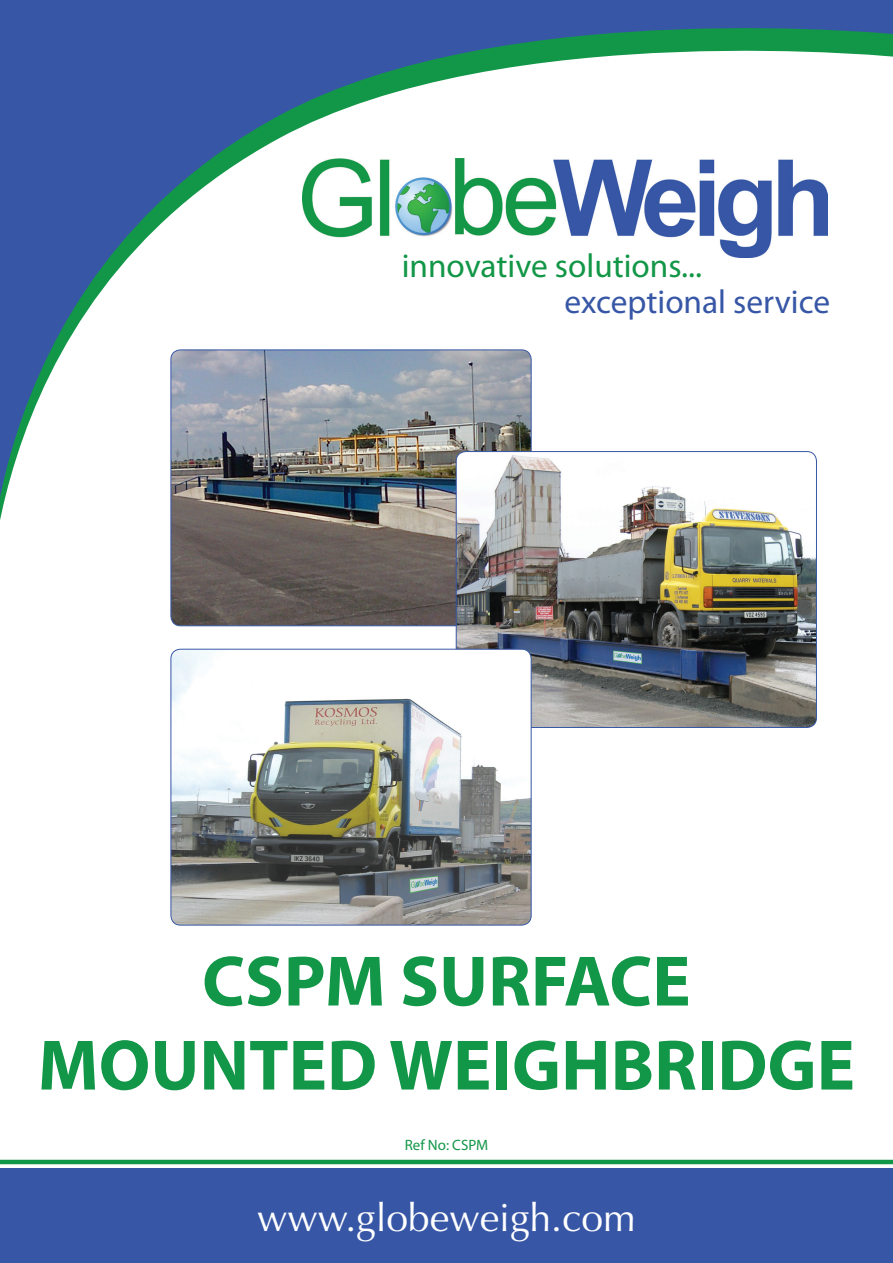
<style>
.page{position:relative;width:893px;height:1263px;background:#fff}
.page>*{position:absolute;margin:0;border:0;box-sizing:border-box;transform-origin:0 0}
.t1{font:700 72px/84px "Myriad Pro";color:#129647;text-align:center}
.t2{font:39px "Optima";color:#fff}
.t3{font:33.3px "Myriad Pro";color:#129647}
.t4{font:33.3px "Myriad Pro";color:#3757a6}
.t5{font:15px "Myriad Pro";color:#129647}
</style>
<div class="page">
<div style="left:0;top:1169px;width:893px;height:94px;background:#3757a6"></div>
<svg style="left:0;top:0;width:893px;height:620px"></svg>
<hr style="left:0;top:1160px;width:893px;height:4px;background:#129647">
<img style="left:171px;top:350px;width:360px;height:276px">
<img style="left:456px;top:452px;width:360px;height:274px">
<div style="left:456px;top:451px;width:361px;height:277px;border:1px solid #3757a6;border-radius:10px"></div>
<img style="left:171px;top:649px;width:360px;height:276px">
<div style="left:171px;top:649px;width:360px;height:276px;border:1px solid #3757a6;border-radius:10px"></div>
<p class="t3" style="left:402px;top:245px;width:302px">innovative solutions...</p>
<p class="t4" style="left:564px;top:281px;width:267px">exceptional service</p>
<p class="t1" style="left:38px;top:937px;width:819px">CSPM SURFACE<br>MOUNTED WEIGHBRIDGE</p>
<p class="t5" style="left:405px;top:1135px;width:85px">Ref No: CSPM</p>
<p class="t2" style="left:257px;top:1195px;width:380px">www.globeweigh.com</p>
</div>
